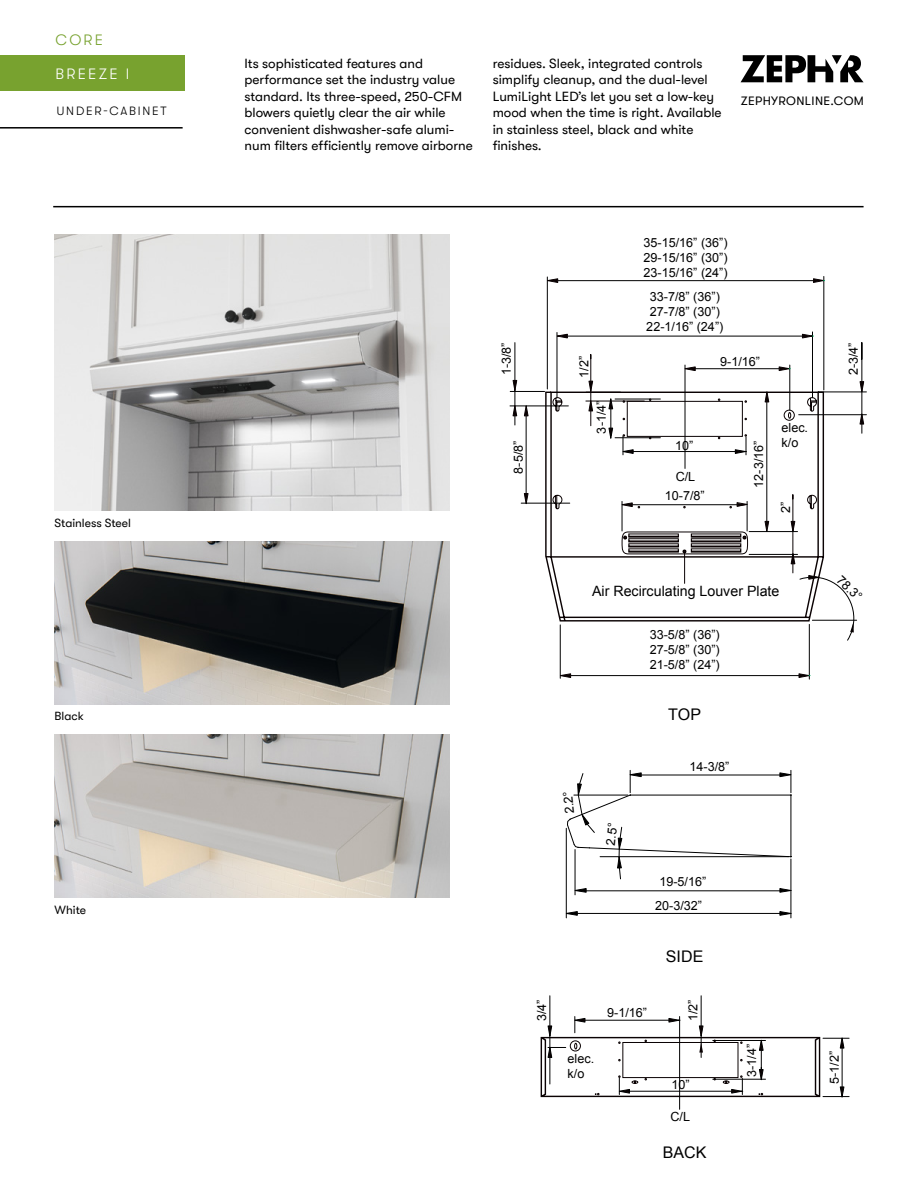
<style>
.page{position:relative;width:918px;height:1188px;background:#fff}
.page>*{position:absolute;margin:0;border:0;box-sizing:border-box;transform-origin:0 0}
.t1{font:16.05px "Arial";color:#000}
.t2{font:300 15px "GT Walsheim";letter-spacing:.15em;color:#fff}
.t3{font:300 15px "GT Walsheim";color:#78a22f}
.t4{font:14.25px "Arial";color:#000}
.t5{font:13.5px/16.5px "GT Walsheim";color:#000}
.t6{font:12.6px/15.1px "Arial";color:#000}
.t7{font:12.3px "GT Walsheim";letter-spacing:.03em;color:#000}
.t8{font:12px "GT Walsheim";color:#000}
.t9{font:300 12px "GT Walsheim";letter-spacing:.15em;color:#000}
</style>
<div class="page">
<img style="left:55px;top:235px;width:395px;height:276px">
<svg style="left:741px;top:55px;width:123px;height:27px"></svg>
<div style="left:0;top:55px;width:185px;height:36px;background:#78a22f"></div>
<hr style="left:0;top:127px;width:183px;height:2px;background:#000">
<hr style="left:679px;top:1017px;width:1px;height:92px;background:#000">
<hr style="left:549px;top:996px;width:1px;height:88px;background:#000">
<hr style="left:701px;top:996px;width:1px;height:61px;background:#000">
<svg style="left:540px;top:1017px;width:309px;height:85px"></svg>
<hr style="left:713px;top:1040px;width:53px;height:1px;background:#000">
<hr style="left:713px;top:1079px;width:53px;height:1px;background:#000">
<svg style="left:544px;top:391px;width:8px;height:196px"></svg>
<hr style="left:685px;top:365px;width:1px;height:103px;background:#000">
<hr style="left:789px;top:365px;width:1px;height:45px;background:#000">
<hr style="left:695px;top:368px;width:84px;height:1px;background:#000">
<svg style="left:684px;top:367px;width:12px;height:4px"></svg>
<svg style="left:779px;top:367px;width:12px;height:4px"></svg>
<hr style="left:526px;top:416px;width:1px;height:82px;background:#000">
<svg style="left:524px;top:493px;width:4px;height:12px"></svg>
<svg style="left:524px;top:405px;width:4px;height:11px"></svg>
<hr style="left:557px;top:332px;width:1px;height:65px;background:#000">
<hr style="left:521px;top:503px;width:49px;height:1px;background:#000">
<hr style="left:510px;top:406px;width:58px;height:1px;background:#000">
<hr style="left:861px;top:343px;width:1px;height:90px;background:#000">
<hr style="left:567px;top:336px;width:235px;height:1px;background:#000">
<hr style="left:812px;top:332px;width:1px;height:66px;background:#000">
<hr style="left:799px;top:414px;width:67px;height:1px;background:#000">
<hr style="left:818px;top:392px;width:48px;height:1px;background:#000">
<svg style="left:556px;top:334px;width:12px;height:4px"></svg>
<svg style="left:802px;top:334px;width:12px;height:4px"></svg>
<hr style="left:558px;top:280px;width:255px;height:1px;background:#000">
<hr style="left:823px;top:276px;width:1px;height:114px;background:#000">
<hr style="left:547px;top:277px;width:1px;height:112px;background:#000">
<svg style="left:546px;top:278px;width:12px;height:5px"></svg>
<svg style="left:813px;top:278px;width:12px;height:5px"></svg>
<hr style="left:571px;top:675px;width:228px;height:1px;background:#000">
<hr style="left:809px;top:624px;width:1px;height:55px;background:#000">
<hr style="left:560px;top:625px;width:1px;height:53px;background:#000">
<svg style="left:559px;top:673px;width:12px;height:5px"></svg>
<svg style="left:799px;top:673px;width:12px;height:5px"></svg>
<hr style="left:514px;top:343px;width:1px;height:82px;background:#000">
<svg style="left:513px;top:380px;width:4px;height:11px"></svg>
<svg style="left:513px;top:404px;width:4px;height:12px"></svg>
<hr style="left:510px;top:391px;width:35px;height:1px;background:#000">
<hr style="left:591px;top:355px;width:1px;height:71px;background:#0a0203">
<svg style="left:552px;top:381px;width:312px;height:260px"></svg>
<hr style="left:615px;top:399px;width:45px;height:1px;background:#000">
<hr style="left:615px;top:437px;width:45px;height:1px;background:#000">
<hr style="left:684px;top:552px;width:1px;height:31px;background:#0a0203">
<hr style="left:575px;top:850px;width:1px;height:45px;background:#000">
<svg style="left:574px;top:888px;width:13px;height:5px"></svg>
<hr style="left:577px;top:913px;width:203px;height:1px;background:#000">
<hr style="left:791px;top:859px;width:1px;height:59px;background:#000">
<hr style="left:566px;top:828px;width:1px;height:90px;background:#000">
<svg style="left:779px;top:888px;width:13px;height:5px"></svg>
<svg style="left:565px;top:911px;width:13px;height:5px"></svg>
<svg style="left:779px;top:911px;width:13px;height:5px"></svg>
<svg style="left:566px;top:770px;width:226px;height:110px"></svg>
<hr style="left:639px;top:775px;width:141px;height:1px;background:#000">
<hr style="left:584px;top:890px;width:197px;height:1px;background:#000">
<hr style="left:53px;top:206px;width:811px;height:1px;background:#000">
<img style="left:55px;top:541px;width:395px;height:163px">
<img style="left:55px;top:735px;width:395px;height:163px">
<p class="t3" style="left:56px;top:32px;width:49px">CORE</p>
<p class="t2" style="left:56px;top:65px;width:75px">BREEZE I</p>
<p class="t9" style="left:57px;top:105px;width:111px">UNDER-CABINET</p>
<p class="t8" style="left:55px;top:516px;width:78px">Stainless Steel</p>
<p class="t8" style="left:55px;top:710px;width:31px">Black</p>
<p class="t8" style="left:55px;top:903px;width:33px">White</p>
<p class="t5" style="left:245px;top:55px;width:230px">Its sophisticated features and performance set the industry value standard. Its three-speed, 250-CFM blowers quietly clear the air while convenient dishwasher-safe alumi&shy;num filters efficiently remove airborne</p>
<p class="t5" style="left:493px;top:55px;width:230px">residues. Sleek, integrated controls simplify cleanup, and the dual-level<br>LumiLight LED’s let you set a low-key mood when the time is right. Available in stainless steel, black and white finishes.</p>
<p class="t7" style="left:741px;top:94px;width:125px">ZEPHYRONLINE.COM</p>
<p class="t6" style="left:644px;top:235px;width:86px;text-align:justify">35-15/16” (36”)<br>29-15/16” (30”)<br>23-15/16” (24”)</p>
<p class="t6" style="left:646px;top:289px;width:79px">33-7/8” (36”)<br>27-7/8” (30”)<br>22-1/16” (24”)</p>
<p class="t6" style="left:499px;top:375px;width:34px;rotate:-90deg">1-3/8”</p>
<p class="t6" style="left:511px;top:474px;width:34px;rotate:-90deg">8-5/8”</p>
<p class="t6" style="left:577px;top:378px;width:23px;rotate:-90deg">1/2”</p>
<p class="t6" style="left:594px;top:434px;width:34px;rotate:-90deg">3-1/4”</p>
<p class="t6" style="left:720px;top:354px;width:41px">9-1/16”</p>
<p class="t6" style="left:675px;top:438px;width:20px">10”</p>
<p class="t6" style="left:676px;top:469px;width:21px">C/L</p>
<p class="t6" style="left:665px;top:488px;width:41px">10-7/8”</p>
<p class="t6" style="left:751px;top:488px;width:48px;rotate:-90deg">12-3/16”</p>
<p class="t6" style="left:782px;top:420px;width:28px">elec. k/o</p>
<p class="t6" style="left:778px;top:513px;width:13px;rotate:-90deg">2”</p>
<p class="t6" style="left:846px;top:375px;width:34px;rotate:-90deg">2-3/4”</p>
<p class="t4" style="left:592px;top:582px;width:189px">Air Recirculating Louver Plate</p>
<p class="t6" style="left:844px;top:572px;width:31px;rotate:44deg">78.3°</p>
<p class="t6" style="left:650px;top:627px;width:72px;text-align:justify">33-5/8” (36”)<br>27-5/8” (30”)<br>21-5/8” (24”)</p>
<p class="t1" style="left:668px;top:704px;width:34px">TOP</p>
<p class="t6" style="left:562px;top:814px;width:24px;rotate:-95deg">2.2°</p>
<p class="t6" style="left:603px;top:845px;width:24px;rotate:-84deg">2.5°</p>
<p class="t6" style="left:689px;top:759px;width:41px">14-3/8”</p>
<p class="t6" style="left:655px;top:870px;width:53px;line-height:23.9px;text-align:center">19-5/16”<br>20-3/32”</p>
<p class="t6" style="left:534px;top:1021px;width:23px;rotate:-90deg">3/4”</p>
<p class="t6" style="left:607px;top:1006px;width:41px">9-1/16”</p>
<p class="t6" style="left:568px;top:1051px;width:28px">elec. k/o</p>
<p class="t1" style="left:666px;top:946px;width:39px">SIDE</p>
<p class="t6" style="left:686px;top:1021px;width:23px;rotate:-90deg">1/2”</p>
<p class="t6" style="left:671px;top:1078px;width:20px">10”</p>
<p class="t6" style="left:670px;top:1110px;width:21px">C/L</p>
<p class="t1" style="left:663px;top:1142px;width:45px">BACK</p>
<p class="t6" style="left:744px;top:1077px;width:34px;rotate:-90deg">3-1/4”</p>
<p class="t6" style="left:827px;top:1084px;width:34px;rotate:-90deg">5-1/2”</p>
</div>
